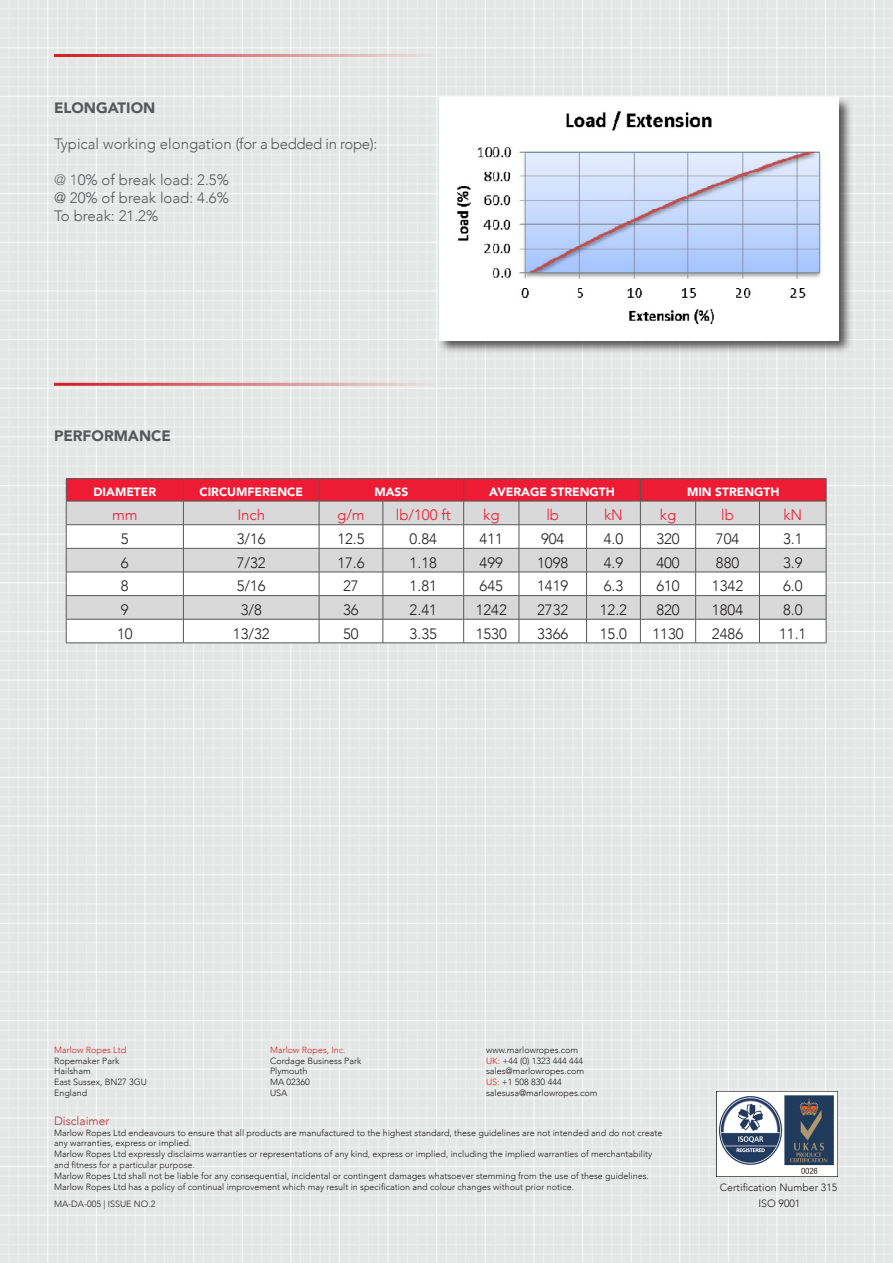
<style>
.page{position:relative;width:893px;height:1263px;background:#fff}
.page>*{position:absolute;margin:0;border:0;box-sizing:border-box;transform-origin:0 0}
.t1{font:300 15px "Avenir";color:#231f20}
.t2{font:300 15px "Avenir";color:#57585a}
.t3{font:300 15px "Avenir";color:#ed1b33}
.t4{font:900 15px "Avenir";color:#57585a}
.t5{font:900 12px "Avenir";color:#fff}
.t6{font:300 12px "Avenir";color:#bf2d38}
.t7{font:300 10.5px "Avenir";color:#231f20}
.t8{font:300 9px/10.8px "Avenir";color:#231f20}
.t9{font:300 9px "Avenir";color:#d1232a}
.s1{color:#747578}
.s2{color:#d1232a}
</style>
<div class="page">
<img style="left:0;top:0;width:893px;height:1263px">
<hr style="left:66px;top:478px;width:117px;height:1px;background:#57585a">
<hr style="left:183px;top:478px;width:136px;height:1px;background:#57585a">
<hr style="left:319px;top:478px;width:64px;height:1px;background:#57585a">
<hr style="left:383px;top:478px;width:81px;height:1px;background:#57585a">
<hr style="left:464px;top:478px;width:55px;height:1px;background:#57585a">
<hr style="left:519px;top:478px;width:67px;height:1px;background:#57585a">
<hr style="left:586px;top:478px;width:54px;height:1px;background:#57585a">
<hr style="left:640px;top:478px;width:56px;height:1px;background:#57585a">
<hr style="left:696px;top:478px;width:63px;height:1px;background:#57585a">
<hr style="left:759px;top:478px;width:67px;height:1px;background:#57585a">
<hr style="left:66px;top:643px;width:117px;height:1px;background:#57585a">
<hr style="left:183px;top:643px;width:136px;height:1px;background:#57585a">
<hr style="left:319px;top:643px;width:64px;height:1px;background:#57585a">
<hr style="left:383px;top:643px;width:81px;height:1px;background:#57585a">
<hr style="left:464px;top:643px;width:55px;height:1px;background:#57585a">
<hr style="left:519px;top:643px;width:67px;height:1px;background:#57585a">
<hr style="left:586px;top:643px;width:54px;height:1px;background:#57585a">
<hr style="left:640px;top:643px;width:56px;height:1px;background:#57585a">
<hr style="left:696px;top:643px;width:63px;height:1px;background:#57585a">
<hr style="left:759px;top:643px;width:67px;height:1px;background:#57585a">
<svg style="left:66px;top:479px;width:761px;height:164px"></svg>
<hr style="left:54px;top:383px;width:394px;height:3px;background:#d1232a">
<div style="left:437px;top:96px;width:416px;height:258px;background:#231f20;opacity:.75"></div>
<img style="left:439px;top:98px;width:400px;height:242px">
<hr style="left:54px;top:54px;width:392px;height:3px;background:#d1232a">
<img style="left:717px;top:1092px;width:121px;height:85px">
<p class="t4" style="left:54px;top:95px;width:103px">ELONGATION</p>
<p class="t2" style="left:54px;top:135px;width:325px">Typical working elongation (for a bedded in rope):</p>
<p class="t2" style="left:54px;top:171px;width:176px"><span class="s1">@ 1</span>0% of break load: 2.5%</p>
<p class="t2" style="left:54px;top:189px;width:176px">@ 20% of break load: 4.6%</p>
<p class="t2" style="left:54px;top:207px;width:106px">To break: 21.2%</p>
<p class="t4" style="left:54px;top:423px;width:118px">PERFORMANCE</p>
<p class="t5" style="left:93px;top:481px;width:64px">DIAMETER</p>
<p class="t5" style="left:199px;top:481px;width:105px">CIRCUMFERENCE</p>
<p class="t5" style="left:374px;top:481px;width:35px">MASS</p>
<p class="t5" style="left:489px;top:481px;width:127px">AVERAGE STRENGTH</p>
<p class="t5" style="left:687px;top:481px;width:94px">MIN STRENGTH</p>
<p class="t3" style="left:112px;top:506px;width:27px">mm</p>
<p class="t3" style="left:237px;top:506px;width:29px">Inch</p>
<p class="t3" style="left:337px;top:506px;width:29px">g/m</p>
<p class="t3" style="left:396px;top:506px;width:57px">lb/100 ft</p>
<p class="t3" style="left:483px;top:506px;width:18px">kg</p>
<p class="t3" style="left:546px;top:506px;width:14px">lb</p>
<p class="t3" style="left:604px;top:506px;width:20px">kN</p>
<p class="t3" style="left:660px;top:506px;width:18px">kg</p>
<p class="t3" style="left:721px;top:506px;width:14px">lb</p>
<p class="t3" style="left:783px;top:506px;width:20px">kN</p>
<p class="t1" style="left:121px;top:530px;width:9px">5</p>
<p class="t1" style="left:237px;top:530px;width:30px">3/16</p>
<p class="t1" style="left:337px;top:530px;width:29px">12.5</p>
<p class="t1" style="left:410px;top:530px;width:29px">0.84</p>
<p class="t1" style="left:480px;top:530px;width:25px">411</p>
<p class="t1" style="left:541px;top:530px;width:25px">904</p>
<p class="t1" style="left:604px;top:530px;width:21px">4.0</p>
<p class="t1" style="left:656px;top:530px;width:25px">320</p>
<p class="t1" style="left:716px;top:530px;width:25px">704</p>
<p class="t1" style="left:783px;top:530px;width:21px">3.1</p>
<p class="t1" style="left:121px;top:554px;width:9px">6</p>
<p class="t1" style="left:237px;top:554px;width:30px">7/32</p>
<p class="t1" style="left:337px;top:554px;width:29px">17.6</p>
<p class="t1" style="left:410px;top:554px;width:29px">1.18</p>
<p class="t1" style="left:480px;top:554px;width:25px">499</p>
<p class="t1" style="left:537px;top:554px;width:33px">1098</p>
<p class="t1" style="left:604px;top:554px;width:21px">4.9</p>
<p class="t1" style="left:656px;top:554px;width:25px">400</p>
<p class="t1" style="left:716px;top:554px;width:25px">880</p>
<p class="t1" style="left:783px;top:554px;width:21px">3.9</p>
<p class="t1" style="left:121px;top:577px;width:9px">8</p>
<p class="t1" style="left:237px;top:577px;width:30px">5/16</p>
<p class="t1" style="left:343px;top:577px;width:17px">27</p>
<p class="t1" style="left:410px;top:577px;width:29px">1.81</p>
<p class="t1" style="left:480px;top:577px;width:25px">645</p>
<p class="t1" style="left:537px;top:577px;width:33px">1419</p>
<p class="t1" style="left:604px;top:577px;width:21px">6.3</p>
<p class="t1" style="left:656px;top:577px;width:25px">610</p>
<p class="t1" style="left:712px;top:577px;width:33px">1342</p>
<p class="t1" style="left:783px;top:577px;width:21px">6.0</p>
<p class="t1" style="left:121px;top:601px;width:9px">9</p>
<p class="t1" style="left:241px;top:601px;width:23px">3/8</p>
<p class="t1" style="left:343px;top:601px;width:17px">36</p>
<p class="t1" style="left:410px;top:601px;width:29px">2.41</p>
<p class="t1" style="left:476px;top:601px;width:33px">1242</p>
<p class="t1" style="left:537px;top:601px;width:33px">2732</p>
<p class="t1" style="left:600px;top:601px;width:29px">12.2</p>
<p class="t1" style="left:656px;top:601px;width:25px">820</p>
<p class="t1" style="left:712px;top:601px;width:33px">1804</p>
<p class="t1" style="left:783px;top:601px;width:21px">8.0</p>
<p class="t1" style="left:117px;top:624px;width:17px">10</p>
<p class="t1" style="left:233px;top:624px;width:38px">13/32</p>
<p class="t1" style="left:343px;top:624px;width:17px">50</p>
<p class="t1" style="left:410px;top:624px;width:29px">3.35</p>
<p class="t1" style="left:476px;top:624px;width:33px">1530</p>
<p class="t1" style="left:537px;top:624px;width:33px">3366</p>
<p class="t1" style="left:600px;top:624px;width:29px">15.0</p>
<p class="t1" style="left:652px;top:624px;width:33px">1130</p>
<p class="t1" style="left:712px;top:624px;width:33px">2486</p>
<p class="t1" style="left:779px;top:624px;width:29px">11.1</p>
<p class="t9" style="left:54px;top:1044px;width:74px">Marlow Ropes Ltd</p>
<p class="t9" style="left:270px;top:1044px;width:77px">Marlow Ropes, Inc.</p>
<p class="t8" style="left:486px;top:1044px;width:94px">www.marlowropes.com</p>
<p class="t8" style="left:54px;top:1055px;width:67px">Ropemaker Park</p>
<p class="t8" style="left:270px;top:1055px;width:93px">Cordage Business Park</p>
<p class="t8" style="left:486px;top:1055px;width:99px"><span class="s2">UK:</span> +44 (0) 1323 444 444</p>
<p class="t8" style="left:54px;top:1066px;width:38px">Hailsham</p>
<p class="t8" style="left:270px;top:1066px;width:39px">Plymouth</p>
<p class="t8" style="left:486px;top:1066px;width:100px">sales@marlowropes.com</p>
<p class="t8" style="left:54px;top:1077px;width:95px">East Sussex, BN27 3GU</p>
<p class="t8" style="left:270px;top:1077px;width:41px">MA 02360</p>
<p class="t8" style="left:486px;top:1077px;width:77px"><span class="s2">US:</span> +1 508 830 444</p>
<p class="t8" style="left:54px;top:1087px;width:35px">England</p>
<p class="t8" style="left:270px;top:1087px;width:19px">USA</p>
<p class="t8" style="left:486px;top:1087px;width:113px">salesusa@marlowropes.com</p>
<p class="t6" style="left:54px;top:1113px;width:57px">Disclaimer</p>
<p class="t8" style="left:54px;top:1127px;width:610px">Marlow Ropes Ltd endeavours to ensure that all products are manufactured to the highest standard, these guidelines are not intended and do not create any warranties, express or implied.</p>
<p class="t8" style="left:54px;top:1149px;width:600px">Marlow Ropes Ltd expressly disclaims warranties or representations of any kind, express or implied, including the implied warranties of merchantability and fitness for a particular purpose.</p>
<p class="t8" style="left:54px;top:1170px;width:596px">Marlow Ropes Ltd shall not be liable for any consequential, incidental or contingent damages whatsoever stemming from the use of these guidelines.</p>
<p class="t8" style="left:54px;top:1181px;width:521px">Marlow Ropes Ltd has a policy of continual improvement which may result in specification and colour changes without prior notice.</p>
<p class="t7" style="left:720px;top:1181px;width:119px">Certification Number 315</p>
<p class="t8" style="left:54px;top:1198px;width:103px">MA-DA-005 | ISSUE NO.2</p>
<p class="t7" style="left:758px;top:1197px;width:43px">ISO 9001</p>
</div>
